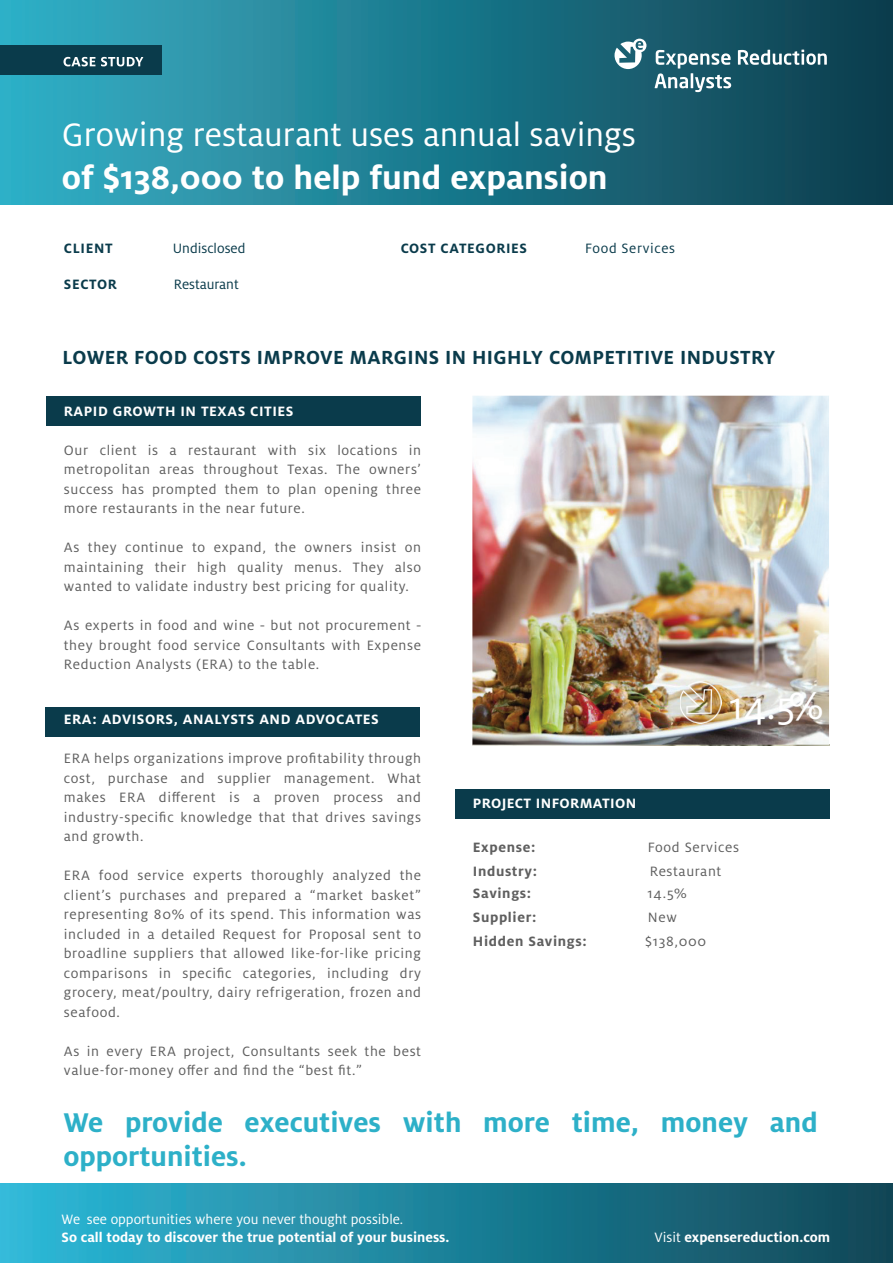
<style>
.page{position:relative;width:893px;height:1263px;background:#fff}
.page>*{position:absolute;margin:0;border:0;box-sizing:border-box;transform-origin:0 0}
.t1{font:42px "Milo Pro";color:#fff}
.t2{font:36px "Milo Pro";color:#fff}
.t3{font:700 36px "Milo Pro";color:#fff}
.t4{font:700 30px/34.5px "Milo Pro";color:#2db0c8}
.t5{font:700 21px "Milo Pro";letter-spacing:.02em;color:#0a3b4b}
.t6{font:15px/19.5px "Milo Pro";letter-spacing:.04em;color:#5f5f5f;text-align:justify}
.t7{font:700 15px "Milo Pro";color:#fff}
.t8{font:700 15px "Milo Pro";letter-spacing:.035em;color:#fff}
.t9{font:700 15px "Milo Pro";letter-spacing:.04em;color:#5f5f5f}
.t10{font:15px "Milo Pro";color:#fff}
.t11{font:700 15px "Milo Pro";letter-spacing:.04em;color:#0a3b4b}
.t12{font:15px "Milo Pro";color:#0a3b4b}
.t13{font:700 15px "Milo Pro";letter-spacing:.025em;color:#fff}
.t14{font:15px "Milo Pro";letter-spacing:.04em;color:#0a3b4b}
.s1{font-family:"Myriad Pro"}
.s2{font-weight:400}
</style>
<div class="page">
<div style="left:0;top:0;width:893px;height:204px;background:linear-gradient(to right,#33b1c8,#0a3d4d)"></div>
<div style="left:0;top:45px;width:162px;height:30px;background:#0a3b4b"></div>
<svg style="left:738px;top:50px;width:89px;height:15px"></svg>
<svg style="left:655px;top:50px;width:76px;height:42px"></svg>
<svg style="left:614px;top:39px;width:32px;height:30px"></svg>
<svg style="left:64px;top:57px;width:31px;height:9px"></svg>
<svg style="left:101px;top:57px;width:42px;height:9px"></svg>
<img style="left:0;top:1184px;width:893px;height:79px">
<div style="left:47px;top:396px;width:374px;height:30px;background:#0a3b4b"></div>
<div style="left:45px;top:707px;width:374px;height:30px;background:#0a3b4b"></div>
<div style="left:455px;top:789px;width:375px;height:29px;background:#0a3b4b"></div>
<img style="left:472px;top:396px;width:357px;height:350px">
<img style="left:680px;top:682px;width:41px;height:41px">
<h2 class="t2" style="left:62px;top:114px;width:576px">Growing restaurant uses annual savings</h2>
<h2 class="t3" style="left:62px;top:157px;width:547px">of $138,000 to help fund expansion</h2>
<p class="t11" style="left:64px;top:240px;width:50px">CLIENT</p>
<p class="t12" style="left:173px;top:240px;width:74px">Undisclosed</p>
<p class="t11" style="left:64px;top:276px;width:54px">SECTOR</p>
<p class="t12" style="left:174px;top:276px;width:66px">Restaurant</p>
<p class="t11" style="left:401px;top:240px;width:128px">COST CATEGORIES</p>
<p class="t14" style="left:585px;top:240px;width:91px">Food Services</p>
<h3 class="t5" style="left:63px;top:346px;width:714px">LOWER FOOD COSTS IMPROVE MARGINS IN HIGHLY COMPETITIVE INDUSTRY</h3>
<p class="t8" style="left:64px;top:402px;width:231px">RAPID GROWTH IN TEXAS CITIES</p>
<p class="t6" style="left:64px;top:440px;width:359px">Our client is a restaurant with six locations in metropolitan areas throughout Texas. The owners’ success has prompted them to plan opening three more restaurants in the near future.</p>
<p class="t6" style="left:64px;top:538px;width:359px">As they continue to expand, the owners insist on maintaining their high quality menus. They also wanted to validate industry best pricing for quality.</p>
<p class="t6" style="left:64px;top:616px;width:359px">As experts in food and wine <span class="s1">-</span> but not procurement <span class="s1">- </span>they brought food service Consultants with Expense Reduction Analysts (ERA) to the table.</p>
<p class="t8" style="left:64px;top:711px;width:316px">ERA: ADVISORS, ANALYSTS AND ADVOCATES</p>
<p class="t6" style="left:64px;top:749px;width:359px">ERA helps organizations improve profitability through cost, purchase and supplier management. What makes ERA different is a proven process and industry-specific knowledge that that drives savings and growth.</p>
<p class="t6" style="left:64px;top:866px;width:359px">ERA food service experts thoroughly analyzed the client’s purchases and prepared a “market basket” representing 80% of its spend. This information was included in a detailed Request for Proposal sent to broadline suppliers that allowed like-for-like pricing comparisons in specific categories, including dry grocery, meat/poultry, dairy refrigeration, frozen and seafood.</p>
<p class="t6" style="left:64px;top:1041px;width:359px">As in every ERA project, Consultants seek the best value-for-money offer and find the “best fit.”</p>
<h1 class="t1" style="left:729px;top:683px;width:96px">14.5%</h1>
<p class="t13" style="left:473px;top:795px;width:165px">PROJECT INFORMATION</p>
<p class="t9" style="left:473px;top:839px;width:64px">Expense:</p>
<p class="t6" style="left:648px;top:837px;width:93px">Food Services</p>
<p class="t9" style="left:473px;top:863px;width:66px">Industry:</p>
<p class="t6" style="left:650px;top:861px;width:73px">Restaurant</p>
<p class="t9" style="left:473px;top:885px;width:60px">Savings:</p>
<p class="t6" style="left:648px;top:884px;width:41px">14.5%</p>
<p class="t9" style="left:473px;top:909px;width:65px">Supplier:</p>
<p class="t6" style="left:648px;top:908px;width:30px">New</p>
<p class="t9" style="left:473px;top:933px;width:116px">Hidden Savings:</p>
<p class="t6" style="left:645px;top:932px;width:62px">$138,000</p>
<h3 class="t4" style="left:63px;top:1105px;width:756px">We provide executives with more time, money and opportunities.</h3>
<p class="t10" style="left:62px;top:1211px;width:343px">We see opportunities where you never thought possible.</p>
<p class="t7" style="left:62px;top:1229px;width:389px">So call today to discover the true potential of your business.</p>
<p class="t7" style="left:654px;top:1229px;width:177px"><span class="s2">Visit</span> expensereduction.com</p>
</div>
